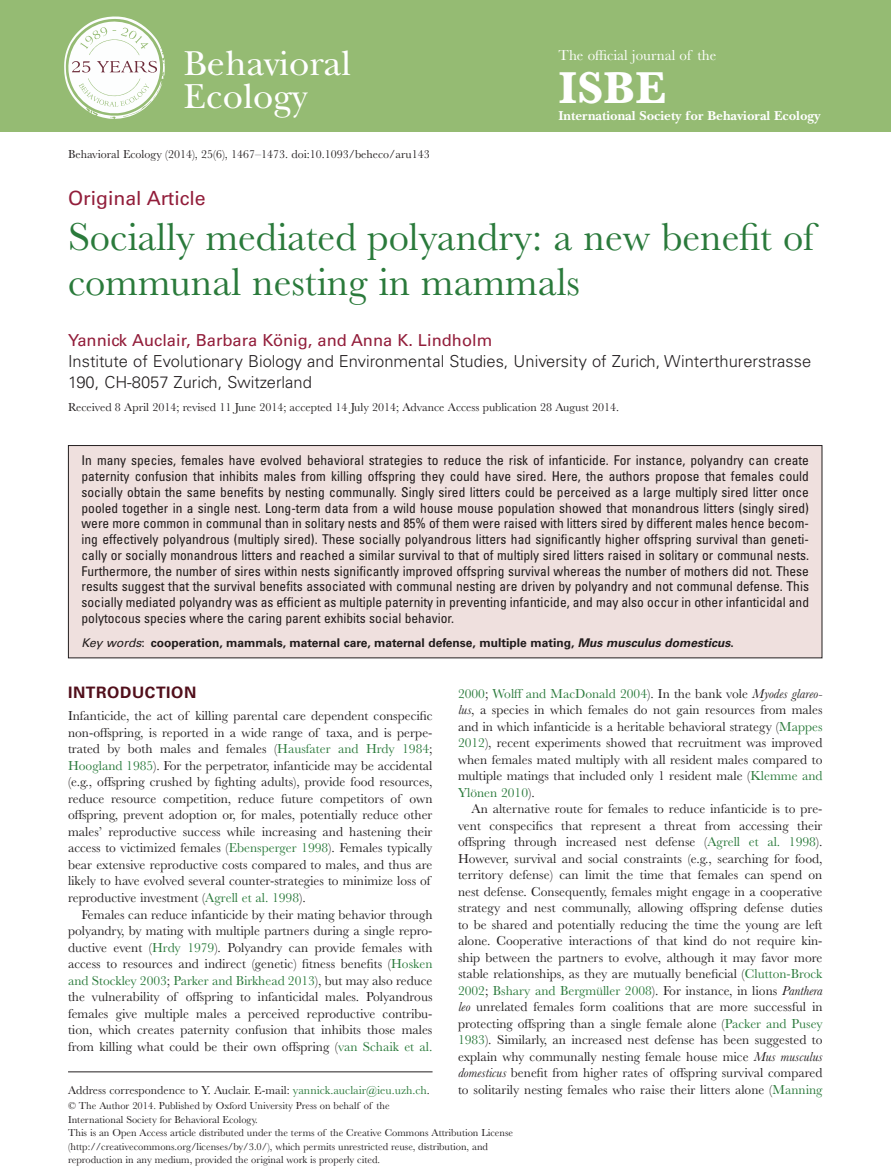
<style>
.page{position:relative;width:891px;height:1175px;background:#fff}
.page>*{position:absolute;margin:0;border:0;box-sizing:border-box;transform-origin:0 0}
.t1{font:700 46.35px "Baskerville MT Std";color:#fff}
.t2{font:40.5px/45px "Baskerville MT Std";color:#2a7a3b}
.t3{font:36.15px/33px "New Baskerville Std";color:#fff}
.t4{font:19.5px "Univers LT Std";color:#921d3a}
.t5{font:300 16.5px/21px "Univers LT Std";color:#231f20}
.t6{font:16.5px "Univers LT Std";color:#921d3a}
.t7{font:700 15.75px "Univers LT Std";letter-spacing:.04em;color:#510f1b}
.t8{font:15px "Baskerville MT Std";color:#fff}
.t9{font:13.5px/16.5px "Baskerville MT Std";color:#231f20;text-align:justify}
.t10{font:condensed 13.5px/15.8px "Univers LT Std";color:#231f20;text-align:justify}
.t11{font:700 13.5px "New Baskerville Std";color:#fff}
.t12{font:12px "Baskerville MT Std";color:#231f20}
.t13{font:700 12px "Univers LT Std";color:#231f20}
.t14{font:10.5px/13.5px "Baskerville MT Std";color:#231f20}
.s1{font-weight:400;font-style:italic}
.s2{font-weight:400}
.s3{font-style:italic}
.s4{color:#2a7a3b}
</style>
<div class="page">
<div style="left:0;top:0;width:891px;height:131px;background:#95bb73"></div>
<div style="left:68px;top:445px;width:754px;height:213px;background:#efe0de"></div>
<div style="left:68px;top:445px;width:754px;height:213px;border:1px solid #231f20"></div>
<hr style="left:68px;top:1071px;width:365px;height:1px;background:#231f20">
<svg style="left:64px;top:16px;width:101px;height:103px"></svg>
<h3 class="t3" style="left:184px;top:47px;width:169px">Behavioral<br>Ecology</h3>
<p class="t12" style="left:68px;top:147px;width:363px">Behavioral Ecology (2014), 25(6), 1467–1473. doi:10.1093/beheco/aru143</p>
<p class="t8" style="left:558px;top:46px;width:160px">The official journal of the</p>
<h1 class="t1" style="left:558px;top:61px;width:109px">ISBE</h1>
<p class="t11" style="left:558px;top:108px;width:263px">International Society for Behavioral Ecology</p>
<h3 class="t4" style="left:68px;top:187px;width:139px">Original Article</h3>
<h2 class="t2" style="left:68px;top:215px;width:748px">Socially mediated polyandry: a new benefit of communal nesting in mammals</h2>
<p class="t6" style="left:68px;top:331px;width:426px">Yannick Auclair, Barbara König, and Anna K. Lindholm</p>
<p class="t5" style="left:68px;top:351px;width:745px">Institute of Evolutionary Biology and Environmental Studies, University of Zurich, Winterthurerstrasse<br>190, CH-8057 Zurich, Switzerland</p>
<p class="t12" style="left:68px;top:400px;width:553px">Received 8 April 2014; revised 11 June 2014; accepted 14 July 2014; Advance Access publication 28 August 2014.</p>
<p class="t10" style="left:82px;top:452px;width:729px">In many species, females have evolved behavioral strategies to reduce the risk of infanticide. For instance, polyandry can create paternity confusion that inhibits males from killing offspring they could have sired. Here, the authors propose that females could socially obtain the same benefits by nesting communally. Singly sired litters could be perceived as a large multiply sired litter once pooled together in a single nest. Long-term data from a wild house mouse population showed that monandrous litters (singly sired) were more common in communal than in solitary nests and 85% of them were raised with litters sired by different males hence becom&shy;ing effectively polyandrous (multiply sired). These socially polyandrous litters had significantly higher offspring survival than geneti&shy;cally or socially monandrous litters and reached a similar survival to that of multiply sired litters raised in solitary or communal nests.<br>Furthermore, the number of sires within nests significantly improved offspring survival whereas the number of mothers did not. These results suggest that the survival benefits associated with communal nesting are driven by polyandry and not communal defense. This socially mediated polyandry was as efficient as multiple paternity in preventing infanticide, and may also occur in other infanticidal and polytocous species where the caring parent exhibits social behavior.</p>
<p class="t13" style="left:82px;top:635px;width:654px"><span class="s1">Key words</span><span class="s2">:</span> cooperation, mammals, maternal care, maternal defense, multiple mating, <span class="s3">Mus musculus domesticus</span>.</p>
<p class="t7" style="left:68px;top:683px;width:130px">Introduction</p>
<p class="t9" style="left:68px;top:708px;width:366px;text-align:left">Infanticide, the act of killing parental care dependent conspecific non-offspring, is reported in a wide range of taxa, and is perpe&shy;trated by both males and females (<span class="s4">Hausfater and Hrdy 1984</span>; <span class="s4">Hoogland 1985</span>). For the perpetrator, infanticide may be accidental (e.g., offspring crushed by fighting adults), provide food resources, reduce resource competition, reduce future competitors of own offspring, prevent adoption or, for males, potentially reduce other males’ reproductive success while increasing and hastening their access to victimized females (<span class="s4">Ebensperger 1998</span>). Females typically bear extensive reproductive costs compared to males, and thus are likely to have evolved several counter-strategies to minimize loss of reproductive investment (<span class="s4">Agrell et al. 1998</span>).</p>
<p class="t9" style="left:68px;top:905px;width:366px;text-indent:14px">Females can reduce infanticide by their mating behavior through polyandry, by mating with multiple partners during a single repro&shy;ductive event (<span class="s4">Hrdy 1979</span>). Polyandry can provide females with access to resources and indirect (genetic) fitness benefits (<span class="s4">Hosken and Stockley 2003</span>; <span class="s4">Parker and Birkhead 2013</span>), but may also reduce the vulnerability of offspring to infanticidal males. Polyandrous females give multiple males a perceived reproductive contribu&shy;tion, which creates paternity confusion that inhibits those males from killing what could be their own offspring (<span class="s4">van Schaik et al.</span></p>
<p class="t9" style="left:458px;top:685px;width:366px"><span class="s4">2000</span>; <span class="s4">Wolff and MacDonald 2004</span>). In the bank vole <span class="s3">Myodes glareo&shy;lus</span>, a species in which females do not gain resources from males and in which infanticide is a heritable behavioral strategy (<span class="s4">Mappes 2012</span>), recent experiments showed that recruitment was improved when females mated multiply with all resident males compared to multiple matings that included only 1 resident male (<span class="s4">Klemme and Ylönen 2010</span>).</p>
<p class="t9" style="left:458px;top:800px;width:366px;text-indent:14px">An alternative route for females to reduce infanticide is to pre&shy;vent conspecifics that represent a threat from accessing their offspring through increased nest defense (<span class="s4">Agrell et al. 1998</span>).<br>However, survival and social constraints (e.g., searching for food, territory defense) can limit the time that females can spend on nest defense. Consequently, females might engage in a cooperative strategy and nest communally, allowing offspring defense duties to be shared and potentially reducing the time the young are left alone. Cooperative interactions of that kind do not require kin&shy;ship between the partners to evolve, although it may favor more stable relationships, as they are mutually beneficial (<span class="s4">Clutton-Brock 2002</span>; <span class="s4">Bshary and Bergmüller 2008</span>). For instance, in lions <span class="s3">Panthera leo</span> unrelated females form coalitions that are more successful in protecting offspring than a single female alone (<span class="s4">Packer and Pusey 1983</span>). Similarly, an increased nest defense has been suggested to explain why communally nesting female house mice <span class="s3">Mus musculus domesticus</span> benefit from higher rates of offspring survival compared</p>
<p class="t12" style="left:68px;top:1083px;width:363px">Address correspondence to Y. Auclair. E-mail: <span class="s4">yannick.auclair@ieu.uzh.ch</span>.</p>
<p class="t9" style="left:458px;top:1081px;width:366px">to solitarily nesting females who raise their litters alone (<span class="s4">Manning</span></p>
<p class="t14" style="left:68px;top:1099px;width:447px">© The Author 2014. Published by Oxford University Press on behalf of the<br>International Society for Behavioral Ecology.<br>This is an Open Access article distributed under the terms of the Creative Commons Attribution License (http://creativecommons.org/licenses/by/3.0/), which permits unrestricted reuse, distribution, and reproduction in any medium, provided the original work is properly cited.</p>
</div>
